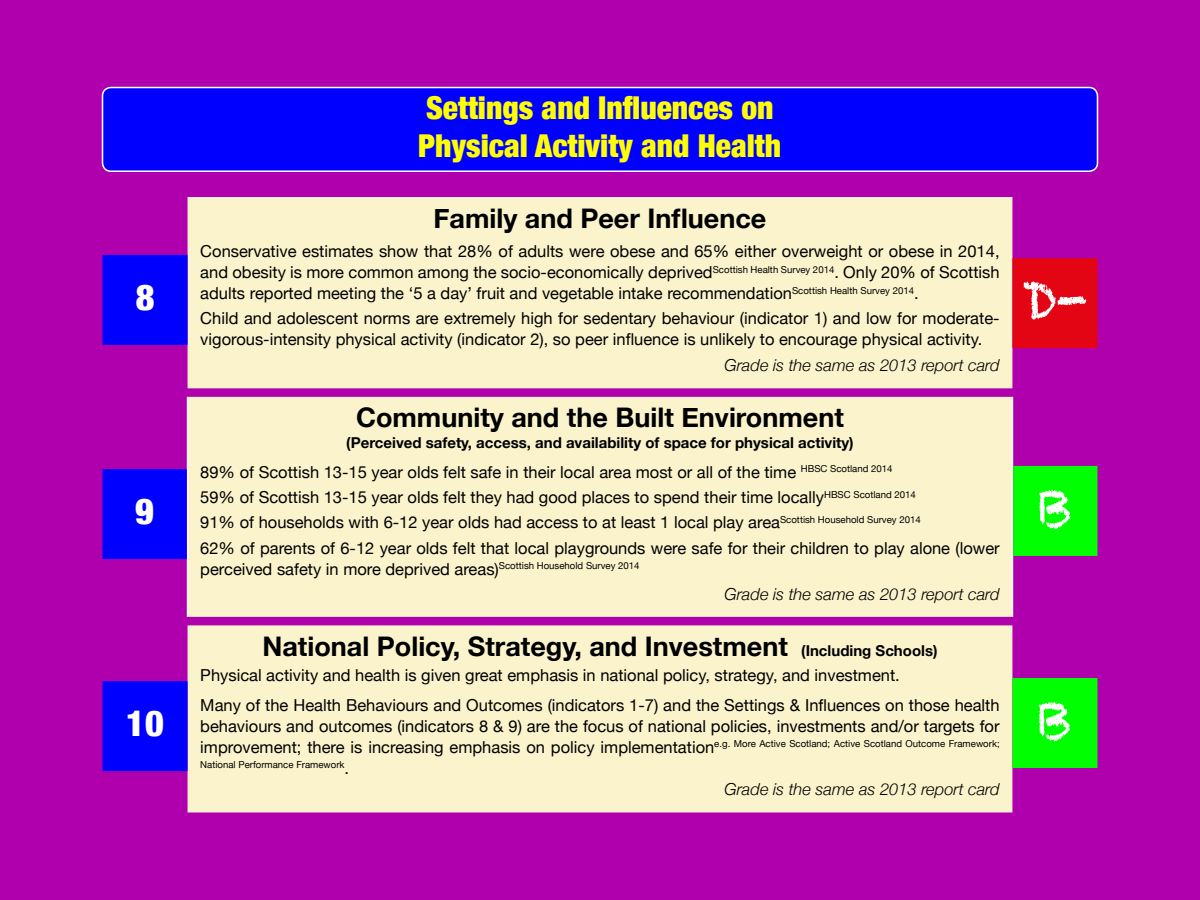
<style>
.page{position:relative;width:1200px;height:900px;background:#b000ae}
.page>*{position:absolute;margin:0;border:0;box-sizing:border-box;transform-origin:0 0}
.t1{font:51px "Chalkduster";color:#fff}
.t2{font:900 condensed 36px "Helvetica Neue";color:#fff}
.t3{font:900 condensed 31.5px/37.8px "Helvetica Neue";color:#ff0}
.t4{font:700 27px "Helvetica Neue";color:#000}
.t5{font:16.5px/21px "Helvetica Neue";color:#000}
.t6{font:italic 300 16.5px "Helvetica Neue";color:#000}
.t7{font:700 15px "Helvetica Neue";color:#000}
.t8{font:9.6px "Helvetica Neue";color:#000}
.s1{font-size:15px}
.s2{font-size:16.5px}
</style>
<div class="page">
<div style="left:103px;top:88px;width:994px;height:83px;background:#00f;border-radius:9px"></div>
<div style="left:102px;top:87px;width:996px;height:85px;border:2px solid #fff;border-radius:9px"></div>
<div style="left:188px;top:197px;width:824px;height:615px;background:#fbf3cc"></div>
<hr style="left:187px;top:397px;width:1px;height:220px;background:#fff">
<hr style="left:1012px;top:397px;width:1px;height:220px;background:#fff">
<div style="left:103px;top:255px;width:85px;height:90px;background:#00f"></div>
<div style="left:1012px;top:258px;width:85px;height:90px;background:#e30513"></div>
<div style="left:103px;top:469px;width:84px;height:90px;background:#00f"></div>
<div style="left:1013px;top:466px;width:84px;height:90px;background:#0f0"></div>
<div style="left:103px;top:681px;width:85px;height:90px;background:#00f"></div>
<div style="left:1012px;top:678px;width:85px;height:90px;background:#0f0"></div>
<h2 class="t2" style="left:136px;top:284px;width:20px">8</h2>
<h2 class="t2" style="left:135px;top:498px;width:20px">9</h2>
<h2 class="t2" style="left:126px;top:710px;width:39px">10</h2>
<h3 class="t3" style="left:418px;top:87px;width:364px">Settings and Influences on<br>Physical Activity and Health</h3>
<h3 class="t4" style="left:434px;top:197px;width:334px">Family and Peer Influence</h3>
<p class="t5" style="left:200px;top:242px;width:801px;text-align:justify">Conservative estimates show that 28% of adults were obese and 65% either overweight or obese in 2014, and obesity is more common among the socio-economically deprived<sup>Scottish</sup> <sup>Health</sup> <sup>Survey</sup> <sup>2014</sup>. Only 20% of Scottish adults reported meeting the ‘5 a day’ fruit and vegetable intake recommendation<sup>Scottish</sup> <sup>Health</sup> <sup>Survey</sup> <sup>2014</sup>.</p>
<p class="t5" style="left:200px;top:310px;width:801px">Child and adolescent norms are extremely high for sedentary behaviour (indicator 1) and low for moderate&shy;vigorous-intensity physical activity (indicator 2), so peer influence is unlikely to encourage physical activity.</p>
<p class="t6" style="left:725px;top:359px;width:277px">Grade is the same as 2013 report card</p>
<h3 class="t4" style="left:356px;top:408px;width:489px">Community and the Built Environment</h3>
<p class="t7" style="left:346px;top:437px;width:509px">(Perceived safety, access, and availability of space for physical activity)</p>
<p class="t5" style="left:200px;top:461px;width:801px;line-height:25.2px">89% of Scottish 13-15 year olds felt safe in their local area most or all of the time <sup>HBSC</sup> <sup>Scotland</sup> <sup>2014<br></sup>59% of Scottish 13-15 year olds felt they had good places to spend their time locally<sup>HBSC</sup> <sup>Scotland</sup> <sup>2014<br></sup>91% of households with 6-12 year olds had access to at least 1 local play area<sup>Scottish</sup> <sup>Household</sup> <sup>Survey</sup> <sup>2014<br></sup>62% of parents of 6-12 year olds felt that local playgrounds were safe for their children to play alone (lower</p>
<p class="t5" style="left:200px;top:560px;width:441px">perceived safety in more deprived areas)<sup>Scottish</sup> <sup>Household</sup> <sup>Survey</sup> <sup>2014</sup></p>
<p class="t6" style="left:725px;top:588px;width:277px">Grade is the same as 2013 report card</p>
<h3 class="t4" style="left:262px;top:636px;width:677px">National Policy, Strategy, and Investment <span class="s1">(Including Schools)</span></h3>
<p class="t5" style="left:200px;top:662px;width:801px;line-height:29.5px">Physical activity and health is given great emphasis in national policy, strategy, and investment.<br>Many of the Health Behaviours and Outcomes (indicators 1-7) and the Settings &amp; Influences on those health</p>
<p class="t5" style="left:200px;top:717px;width:801px">behaviours and outcomes (indicators 8 &amp; 9) are the focus of national policies, investments and/or targets for improvement; there is increasing emphasis on policy implementation<sup>e.g.</sup> <sup>More</sup> <sup>Active</sup> <sup>Scotland;</sup> <sup>Active</sup> <sup>Scotland</sup> <sup>Outcome</sup> <sup>Framework;</sup></p>
<p class="t8" style="left:200px;top:761px;width:150px">National Performance Framework<span class="s2">.</span></p>
<p class="t6" style="left:725px;top:783px;width:277px">Grade is the same as 2013 report card</p>
<h1 class="t1" style="left:1022px;top:270px;width:67px">D-</h1>
<h1 class="t1" style="left:1038px;top:478px;width:36px">B</h1>
<h1 class="t1" style="left:1038px;top:690px;width:36px">B</h1>
</div>
